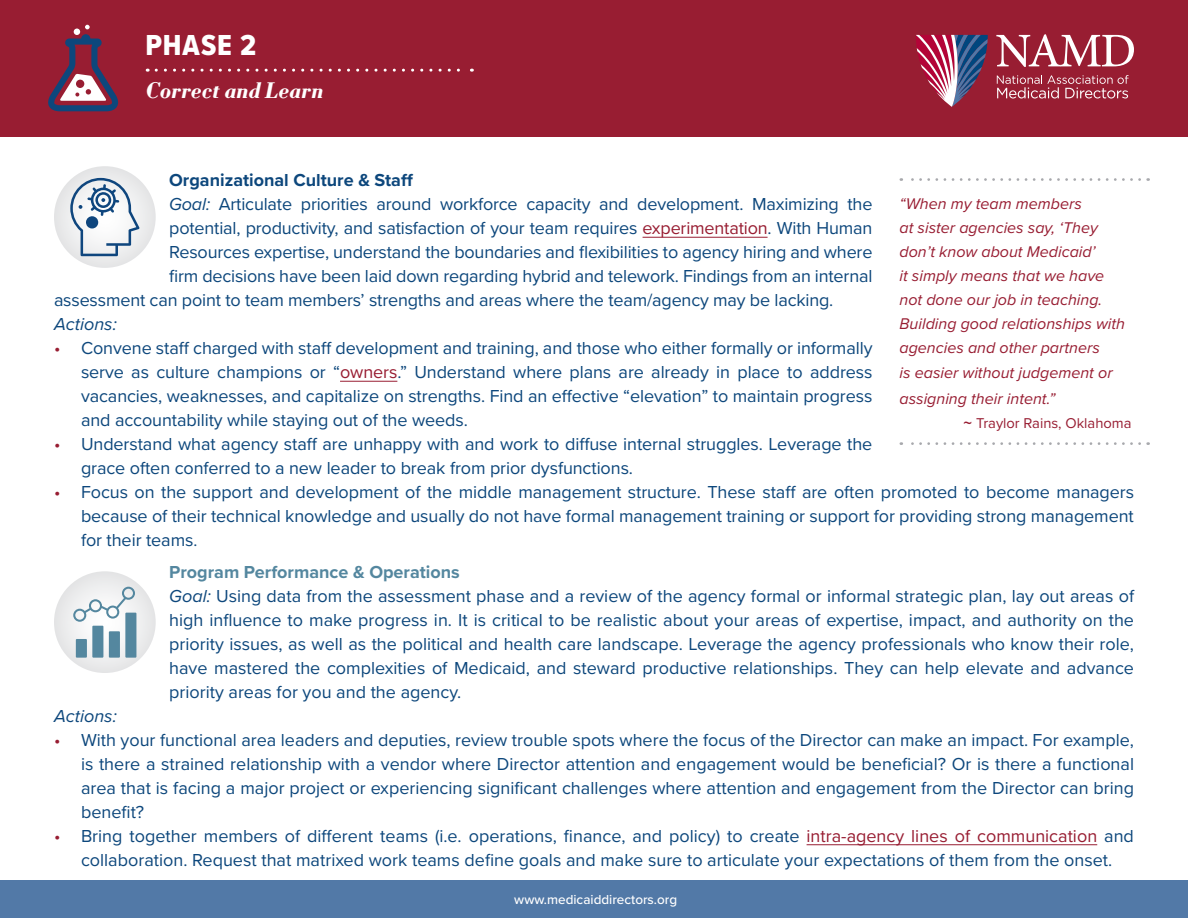
<style>
.page{position:relative;width:1188px;height:918px;background:#fff}
.page>*{position:absolute;margin:0;border:0;box-sizing:border-box;transform-origin:0 0}
.t1{font:30px "Proxima Nova Cond Extrabld";letter-spacing:.03em;color:#fff}
.t2{font:italic 700 23.1px "Louvette Text";letter-spacing:-.01em;color:#fff}
.t3{font:18px/24px "Proxima Nova";color:#0d477c;text-align:justify}
.t4{font:700 18px "Proxima Nova";color:#0d477c}
.t5{font:italic 18px "Proxima Nova";color:#0d477c}
.t6{font:italic 16.05px/24.2px "Proxima Nova";color:#981d32}
.t7{font:14.7px "Proxima Nova";color:#981d32}
.t8{font:500 13.5px "Proxima Nova";color:#fff}
.s1{font-style:italic}
.s2{color:#981d32}
.s3{font-size:17.25px}
.s4{font-weight:700;color:#54879f}
.s5{font-family:"Arial"}
</style>
<div class="page">
<div style="left:0;top:0;width:1188px;height:136px;background:#981d32"></div>
<svg style="left:996px;top:34px;width:138px;height:33px"></svg>
<svg style="left:997px;top:75px;width:132px;height:24px"></svg>
<svg style="left:916px;top:35px;width:72px;height:72px"></svg>
<svg style="left:156px;top:69px;width:316px;height:3px"></svg>
<div style="left:0;top:880px;width:1188px;height:38px;background:#5279a7"></div>
<hr style="left:643px;top:237px;width:125px;height:1px;background:#981d32">
<hr style="left:340px;top:381px;width:57px;height:1px;background:#981d32">
<hr style="left:807px;top:844px;width:290px;height:1px;background:#981d32">
<div style="left:54px;top:166px;width:102px;height:102px;background:#e7e8e9;border-radius:50%"></div>
<svg style="left:70px;top:178px;width:69px;height:78px"></svg>
<svg style="left:54px;top:571px;width:102px;height:102px"></svg>
<div style="left:76px;top:639px;width:11px;height:19px;background:#54879f"></div>
<div style="left:92px;top:626px;width:11px;height:32px;background:#54879f"></div>
<div style="left:109px;top:631px;width:11px;height:27px;background:#54879f"></div>
<div style="left:125px;top:613px;width:11px;height:45px;background:#54879f"></div>
<svg style="left:73px;top:587px;width:62px;height:35px"></svg>
<svg style="left:48px;top:25px;width:71px;height:86px"></svg>
<svg style="left:901px;top:178px;width:239px;height:3px"></svg>
<svg style="left:901px;top:442px;width:239px;height:3px"></svg>
<h1 class="t1" style="left:146px;top:23px;width:112px">PHASE 2</h1>
<p class="t2" style="left:146px;top:77px;width:180px">Correct and Learn</p>
<p class="t4" style="left:169px;top:167px;width:245px">Organizational Culture &amp; Staff</p>
<p class="t3" style="left:169px;top:192px;width:705px"><span class="s1">Goal:</span> Articulate priorities around workforce capacity and development. Maximizing the</p>
<p class="t3" style="left:169px;top:216px;width:705px">potential, productivity, and satisfaction of your team requires <span class="s2">experimentation</span>. With Human</p>
<p class="t3" style="left:169px;top:240px;width:705px">Resources expertise, understand the boundaries and flexibilities to agency hiring and where</p>
<p class="t3" style="left:169px;top:264px;width:705px">firm decisions have been laid down regarding hybrid and telework. Findings from an internal</p>
<p class="t3" style="left:54px;top:288px;width:781px">assessment can point to team members’ strengths and areas where the team/agency may be lacking.</p>
<p class="t5" style="left:54px;top:311px;width:64px">Actions:</p>
<p class="t3" style="left:81px;top:336px;width:793px;text-indent:-27px"><span class="s2">•</span> Convene staff charged with staff development and training, and those who either formally or informally serve as culture champions or “<span class="s2">owners</span>.” Understand where plans are already in place to address vacancies, weaknesses, and capitalize on strengths. Find an effective “elevation” to maintain progress and accountability while staying out of the weeds.</p>
<p class="t3" style="left:81px;top:432px;width:793px;text-indent:-27px"><span class="s2">•</span> Understand what agency staff are unhappy with and work to diffuse internal struggles. Leverage the grace often conferred to a new leader to break from prior dysfunctions.</p>
<p class="t3" style="left:81px;top:480px;width:1055px;text-indent:-27px"><span class="s2">•</span> Focus on the support and development of the middle management structure. These staff are often promoted to become managers because of their technical knowledge and usually do not have formal management training or support for providing strong management for their teams<span class="s3">.</span></p>
<p class="t3" style="left:169px;top:559px;width:966px;text-align:left"><span class="s4">Program Performance &amp; Operations<br></span><span class="s1">Goal:</span> Using data from the assessment phase and a review of the agency formal or informal strategic plan, lay out areas of high influence to make progress in. It is critical to be realistic about your areas of expertise, impact, and authority on the priority issues, as well as the political and health care landscape. Leverage the agency professionals who know their role, have mastered the complexities of Medicaid, and steward productive relationships. They can help elevate and advance priority areas for you and the agency.</p>
<p class="t5" style="left:54px;top:702px;width:64px">Actions:</p>
<p class="t3" style="left:81px;top:727px;width:1055px;text-indent:-27px"><span class="s2">•</span> With your functional area leaders and deputies, review trouble spots where the focus of the Director can make an impact. For example, is there a strained relationship with a vendor where Director attention and engagement would be beneficial? Or is there a functional area that is facing a major project or experiencing significant challenges where attention and engagement from the Director can bring benefit?</p>
<p class="t3" style="left:54px;top:823px;width:1081px;text-align:center"><span class="s2">•</span> Bring together members of different teams (i.e. operations, finance, and policy) to create <span class="s2">intra-agency lines of communication</span> and collaboration. Request that matrixed work teams define goals and make sure to articulate your expectations of them from the onset.</p>
<p class="t6" style="left:899px;top:191px;width:227px">“When my team members<br>at sister agencies say, ‘They don’t know about Medicaid’<br>it simply means that we have not done our job in teaching.<br>Building good relationships with agencies and other partners<br>is easier without judgement or</p>
<p class="t6" style="left:899px;top:386px;width:157px">assigning their intent.”</p>
<p class="t7" style="left:964px;top:413px;width:170px"><span class="s5">~</span> Traylor Rains, Oklahoma</p>
<p class="t8" style="left:514px;top:890px;width:164px">www.medicaiddirectors.org</p>
</div>
